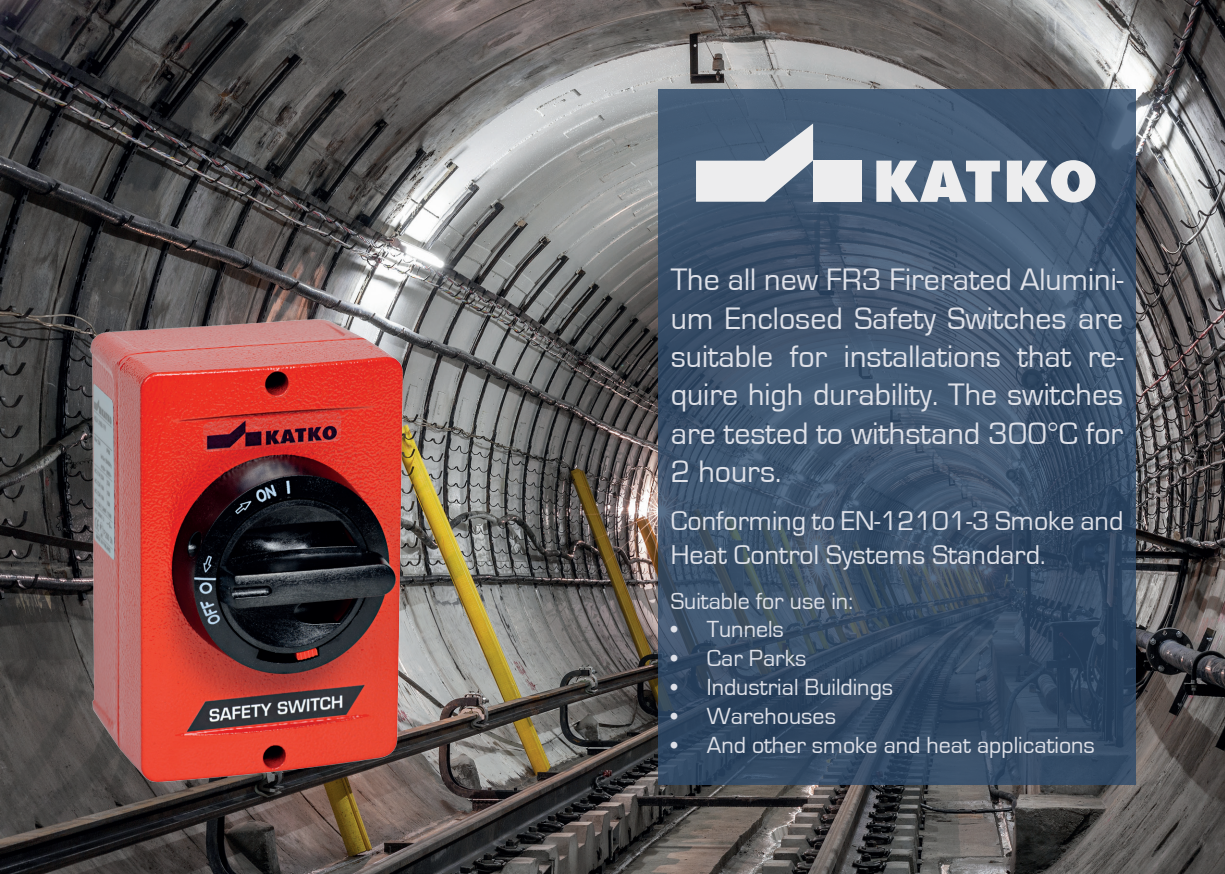
<style>
.page{position:relative;width:1225px;height:874px;background:#fff}
.page>*{position:absolute;margin:0;border:0;box-sizing:border-box;transform-origin:0 0}
.t1{font:32px/38.4px "Eurostile";color:#dee0e7;text-align:justify}
.t2{font:28px/33.6px "Eurostile";color:#dee0e7}
.t3{font:24px "Eurostile";color:#dee0e7}
</style>
<div class="page">
<img style="left:0;top:0;width:1225px;height:873px">
<svg style="left:658px;top:89px;width:478px;height:695px;background:#3b516a"></svg>
<svg style="left:1007px;top:160px;width:88px;height:42px;background:#b7bec6"></svg>
<svg style="left:876px;top:160px;width:124px;height:42px;background:#b2bbc4"></svg>
<div style="left:813px;top:160px;width:48px;height:42px;background:#ededee"></div>
<svg style="left:696px;top:123px;width:117px;height:79px;background:#9aa5b2"></svg>
<img style="left:35px;top:270px;width:414px;height:536px">
<p class="t1" style="left:671px;top:261px;width:454px">The all new FR3 Firerated Alumini&shy;um Enclosed Safety Switches are suitable for installations that re&shy;quire high durability. The switches are tested to withstand 300°C for 2 hours.</p>
<p class="t2" style="left:671px;top:504px;width:454px">Conforming to EN-12101-3 Smoke and<br>Heat Control Systems Standard.</p>
<p class="t3" style="left:671px;top:587px;width:184px">Suitable for use in:</p>
<p class="t3" style="left:671px;top:616px;width:115px">• Tunnels</p>
<p class="t3" style="left:671px;top:645px;width:137px">• Car Parks</p>
<p class="t3" style="left:671px;top:673px;width:224px">• Industrial Buildings</p>
<p class="t3" style="left:671px;top:702px;width:167px">• Warehouses</p>
<p class="t3" style="left:671px;top:731px;width:426px">• And other smoke and heat applications</p>
</div>
